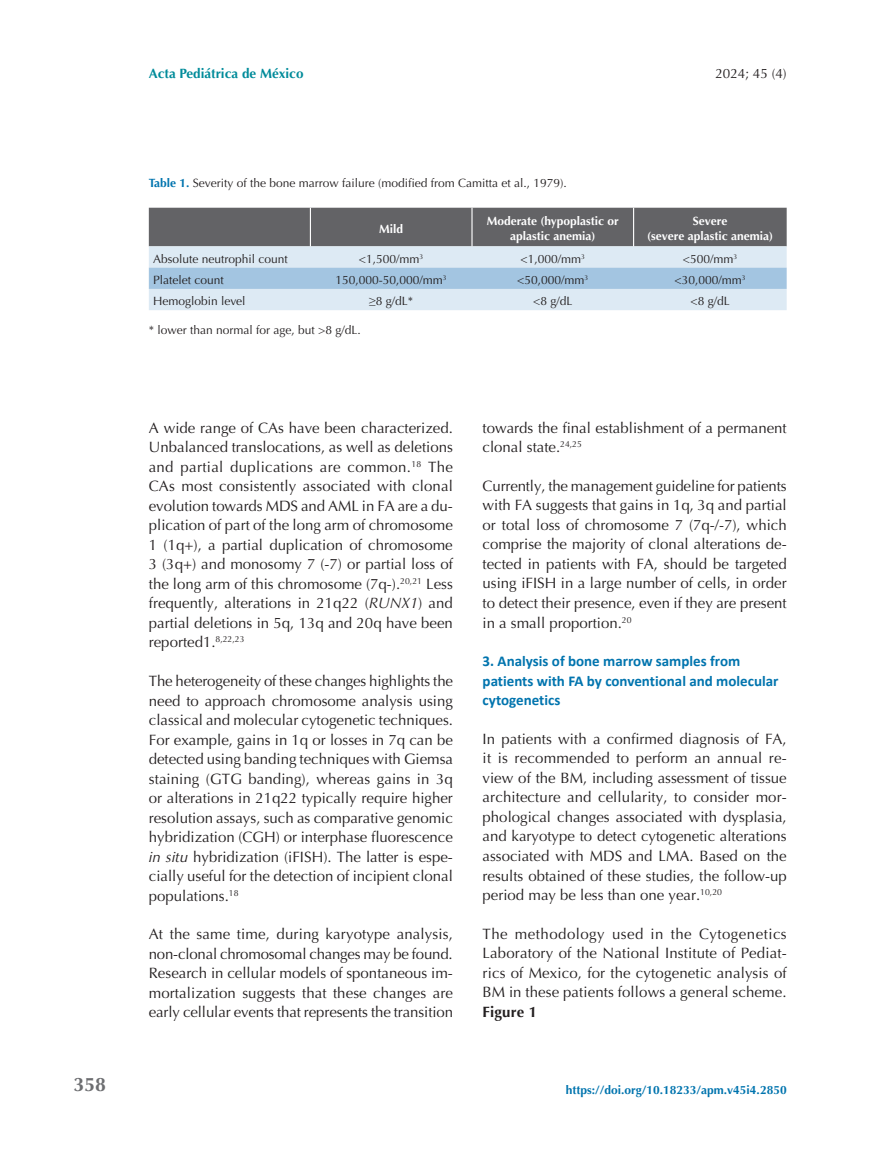
<style>
.page{position:relative;width:893px;height:1149px;background:#fff}
.page>*{position:absolute;margin:0;border:0;box-sizing:border-box;transform-origin:0 0}
.t1{font:700 19.5px "Optima";color:#6c6d70}
.t2{font:15px/19.5px "Optima";color:#231f20;text-align:justify}
.t3{font:700 15px/19.5px "Calibri";color:#0074ae}
.t4{font:700 15px "Optima";letter-spacing:.01em;color:#231f20}
.t5{font:700 13.5px "Optima";color:#008b9a}
.t6{font:13.5px "Optima";color:#231f20}
.t7{font:12px "Optima";color:#231f20}
.t8{font:700 12px/15px "Optima";color:#fff;text-align:center}
.t9{font:700 12px "Optima";color:#0074ae}
.s1{font-weight:700;color:#0074ae}
.s2{font-style:italic}
</style>
<div class="page">
<svg style="left:149px;top:208px;width:638px;height:102px;background:#a3b0bb"></svg>
<hr style="left:310px;top:208px;width:1px;height:38px;background:#fff">
<hr style="left:471px;top:208px;width:2px;height:38px;background:#fff">
<hr style="left:633px;top:208px;width:1px;height:38px;background:#fff">
<h1 class="t1" style="left:74px;top:1072px;width:34px">358</h1>
<p class="t5" style="left:149px;top:66px;width:156px">Acta Pediátrica de México</p>
<p class="t6" style="left:715px;top:66px;width:73px">2024; 45 (4)</p>
<p class="t7" style="left:149px;top:176px;width:420px"><span class="s1">Table 1.</span> Severity of the bone marrow failure (modified from Camitta et al., 1979).</p>
<p class="t8" style="left:379px;top:221px;width:26px">Mild</p>
<p class="t8" style="left:487px;top:213px;width:134px">Moderate (hypoplastic or aplastic anemia)</p>
<p class="t8" style="left:647px;top:213px;width:127px">Severe<br>(severe aplastic anemia)</p>
<p class="t7" style="left:153px;top:251px;width:136px">Absolute neutrophil count</p>
<p class="t7" style="left:359px;top:251px;width:66px">&lt;1,500/mm<sup>3</sup></p>
<p class="t7" style="left:521px;top:251px;width:66px">&lt;1,000/mm<sup>3</sup></p>
<p class="t7" style="left:683px;top:251px;width:56px">&lt;500/mm<sup>3</sup></p>
<p class="t7" style="left:153px;top:273px;width:72px">Platelet count</p>
<p class="t7" style="left:336px;top:273px;width:113px">150,000-50,000/mm<sup>3</sup></p>
<p class="t7" style="left:517px;top:273px;width:73px">&lt;50,000/mm<sup>3</sup></p>
<p class="t7" style="left:674px;top:273px;width:73px">&lt;30,000/mm<sup>3</sup></p>
<p class="t7" style="left:153px;top:294px;width:94px">Hemoglobin level</p>
<p class="t7" style="left:369px;top:294px;width:45px">≥8 g/dL*</p>
<p class="t7" style="left:533px;top:294px;width:41px">&lt;8 g/dL</p>
<p class="t7" style="left:690px;top:294px;width:41px">&lt;8 g/dL</p>
<p class="t7" style="left:149px;top:323px;width:213px">* lower than normal for age, but &gt;8 g/dL.</p>
<p class="t2" style="left:149px;top:418px;width:306px">A wide range of CAs have been characterized.<br>Unbalanced translocations, as well as deletions and partial duplications are common.<sup>18</sup> The CAs most consistently associated with clonal evolution towards MDS and AML in FA are a du&shy;plication of part of the long arm of chromosome 1 (1q+), a partial duplication of chromosome 3 (3q+) and monosomy 7 (-7) or partial loss of the long arm of this chromosome (7q-).<sup>20,21</sup> Less frequently, alterations in 21q22 (<span class="s2">RUNX1</span>) and partial deletions in 5q, 13q and 20q have been reported1.<sup>8,22,23</sup></p>
<p class="t2" style="left:149px;top:671px;width:306px">The heterogeneity of these changes highlights the need to approach chromosome analysis using classical and molecular cytogenetic techniques.<br>For example, gains in 1q or losses in 7q can be detected using banding techniques with Giemsa staining (GTG banding), whereas gains in 3q or alterations in 21q22 typically require higher resolution assays, such as comparative genomic hybridization (CGH) or interphase fluorescence <span class="s2">in situ</span> hybridization (iFISH). The latter is espe&shy;cially useful for the detection of incipient clonal populations.<sup>18</sup></p>
<p class="t2" style="left:149px;top:924px;width:306px">At the same time, during karyotype analysis, non-clonal chromosomal changes may be found.<br>Research in cellular models of spontaneous im&shy;mortalization suggests that these changes are early cellular events that represents the transition</p>
<p class="t2" style="left:483px;top:418px;width:306px">towards the final establishment of a permanent clonal state.<sup>24,25</sup></p>
<p class="t2" style="left:483px;top:476px;width:306px">Currently, the management guideline for patients with FA suggests that gains in 1q, 3q and partial or total loss of chromosome 7 (7q-/-7), which comprise the majority of clonal alterations de&shy;tected in patients with FA, should be targeted using iFISH in a large number of cells, in order to detect their presence, even if they are present in a small proportion.<sup>20</sup></p>
<p class="t3" style="left:483px;top:650px;width:297px">3. Analysis of bone marrow samples from patients with FA by conventional and molecular cytogenetics</p>
<p class="t2" style="left:483px;top:729px;width:306px">In patients with a confirmed diagnosis of FA, it is recommended to perform an annual re&shy;view of the BM, including assessment of tissue architecture and cellularity, to consider mor&shy;phological changes associated with dysplasia, and karyotype to detect cytogenetic alterations associated with MDS and LMA. Based on the results obtained of these studies, the follow-up period may be less than one year.<sup>10,20</sup></p>
<p class="t2" style="left:483px;top:923px;width:306px">The methodology used in the Cytogenetics Laboratory of the National Institute of Pediat&shy;rics of Mexico, for the cytogenetic analysis of BM in these patients follows a general scheme.</p>
<p class="t4" style="left:483px;top:1002px;width:56px">Figure 1</p>
<p class="t9" style="left:566px;top:1082px;width:222px">https://doi.org/10.18233/apm.v45i4.2850</p>
</div>
